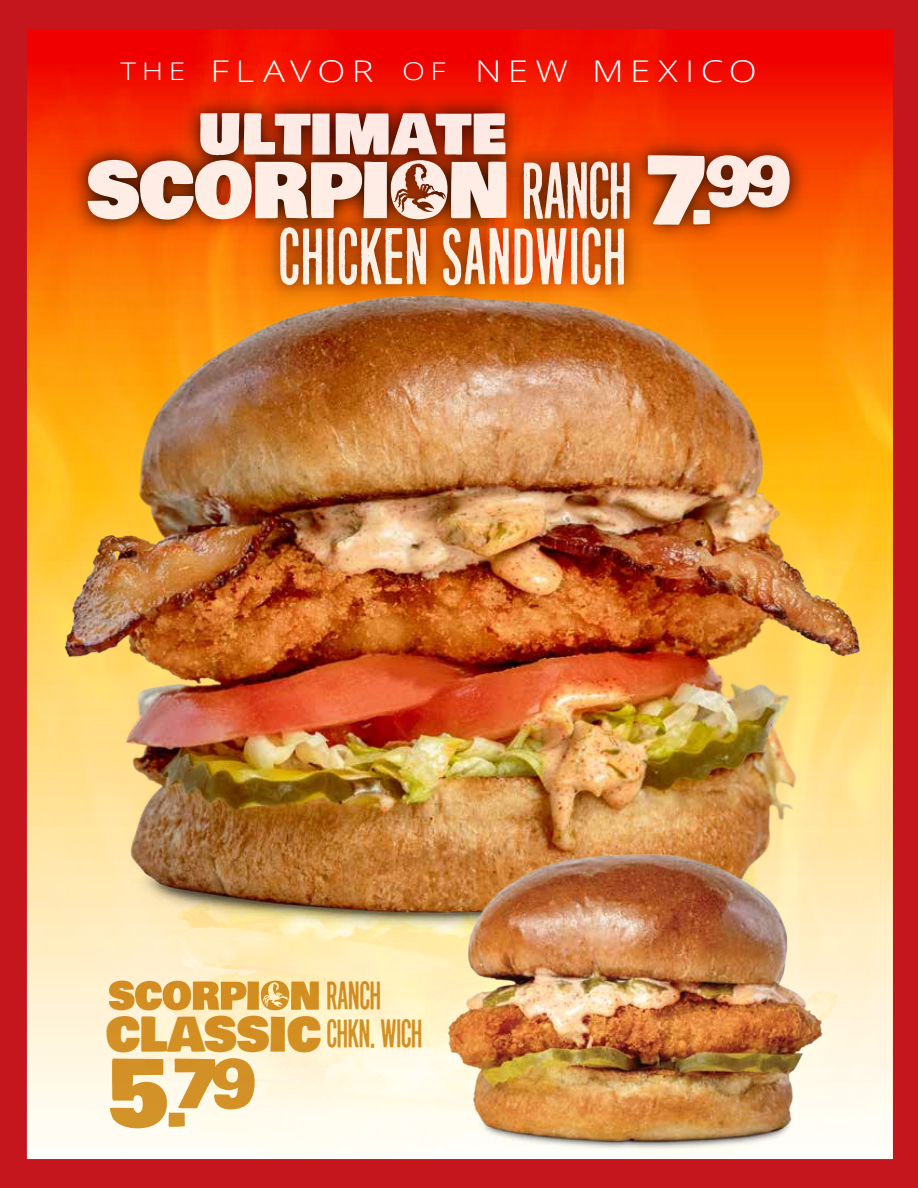
<style>
.page{position:relative;width:918px;height:1188px;background:#fff}
.page>*{position:absolute;margin:0;border:0;box-sizing:border-box;transform-origin:0 0}
.t1{font:81.75px/65.8px "Eight Days A Week";letter-spacing:.01em;color:#fff;text-align:right}
.t2{font:65.7px "Bowlby One";color:#fff}
.t3{font:64.35px "Bowlby One";color:#ce8a14}
.t4{font:62.7px "Bowlby One SC";color:#fff}
.t5{font:46.65px "Bowlby One SC";letter-spacing:-.015em;color:#ce8a14}
.t6{font:40.65px/37.8px "Eight Days A Week";letter-spacing:-.015em;color:#ce8a14}
.t7{font:300 30px "Open Sans";letter-spacing:.175em;color:#fff;scale:1.22 1}
.s1{font-size:24.45px}
.s2{font-size:90px}
.s3{font-size:89.4px}
</style>
<div class="page">
<img style="left:0;top:0;width:918px;height:1188px">
<p class="t7" style="left:120px;top:51px;width:523px"><span class="s1">THE</span> FLAVOR <span class="s1">OF</span> NEW MEXICO</p>
<p class="t4" style="left:198px;top:87px;width:310px">ultimate</p>
<p class="t1" style="left:278px;top:155px;width:355px">RANCH<br>CHICKEN SANDWICH</p>
<p class="t2" style="left:645px;top:132px;width:147px"><span class="s2">7</span>.99</p>
<p class="t6" style="left:326px;top:976px;width:98px">RANCH<br>CHKN. WICH</p>
<p class="t5" style="left:105px;top:999px;width:218px">CLASSIC</p>
<p class="t3" style="left:107px;top:1036px;width:150px"><span class="s3">5</span>.79</p>
</div>
